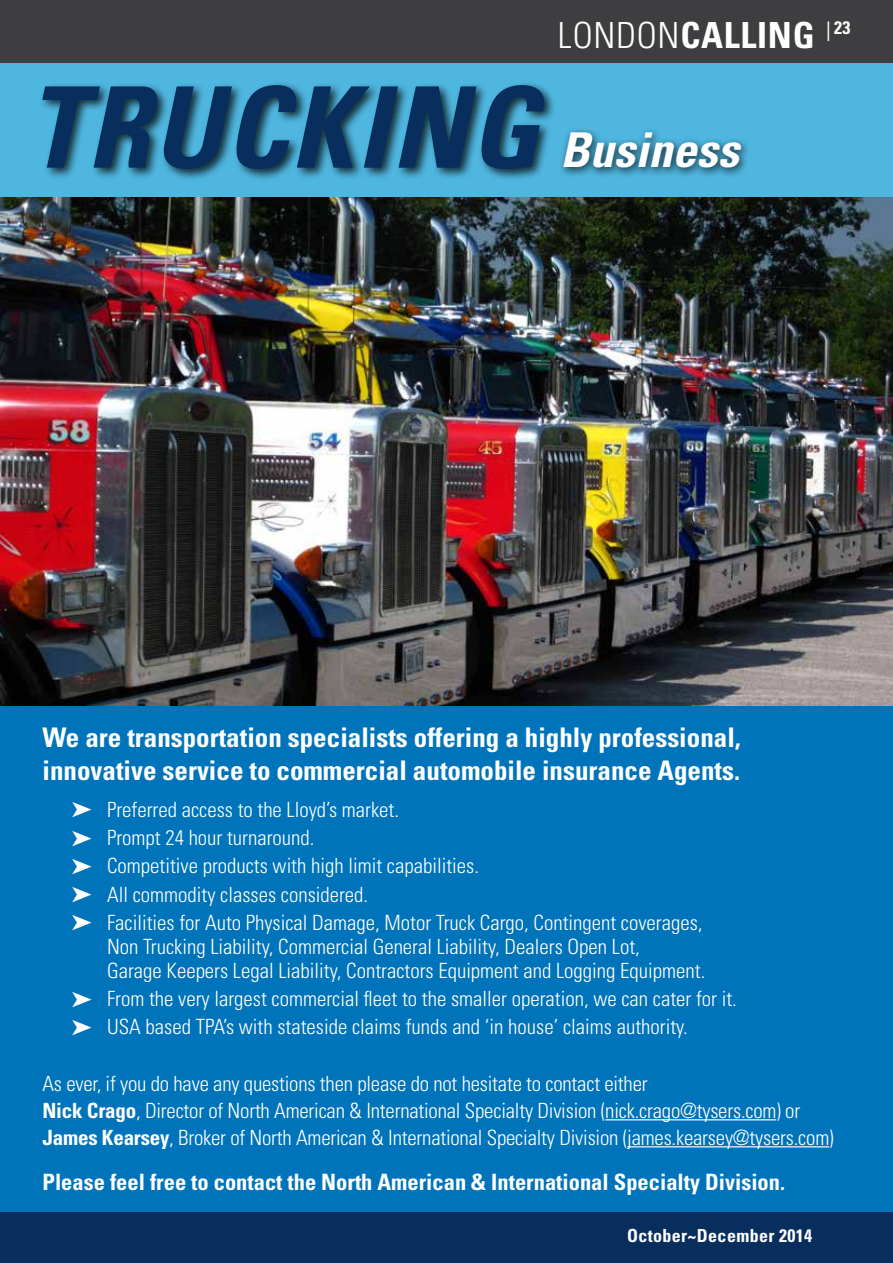
<style>
.page{position:relative;width:893px;height:1263px;background:#fff}
.page>*{position:absolute;margin:0;border:0;box-sizing:border-box;transform-origin:0 0}
.t1{font:italic 700 condensed 112.5px "Univers";letter-spacing:.03em;color:#072e5d}
.t2{font:italic 700 condensed 48px "Univers";color:#fff}
.t3{font:700 condensed 36px "Univers";letter-spacing:.02em;color:#fff}
.t4{font:700 condensed 27px/33px "Univers";color:#fff}
.t5{font:700 condensed 22.5px "Univers";color:#fff}
.t6{font:300 condensed 21px/28.2px "Univers";color:#fff}
.t7{font:700 condensed 18px "Univers";letter-spacing:.02em;color:#fff}
.s1{font-weight:300;font-size:27px}
.s2{font-weight:300}
.s3{font-weight:700}
</style>
<div class="page">
<div style="left:0;top:1212px;width:893px;height:51px;background:#072e5d"></div>
<div style="left:0;top:0;width:893px;height:64px;background:#3e3d40"></div>
<div style="left:0;top:64px;width:893px;height:1148px;background:#0074ba"></div>
<img style="left:0;top:197px;width:893px;height:509px">
<hr style="left:605px;top:1119px;width:171px;height:1px;background:#fff">
<hr style="left:627px;top:1146px;width:202px;height:1px;background:#fff">
<div style="left:0;top:64px;width:893px;height:133px;background:#4fb6df"></div>
<div style="left:39px;top:81px;width:517px;height:101px;background:#000;opacity:.75"></div>
<div style="left:558px;top:127px;width:193px;height:51px;background:#000;opacity:.75"></div>
<p class="t7" style="left:820px;top:16px;width:31px"><span class="s1">|</span> 23</p>
<h3 class="t3" style="left:558px;top:13px;width:275px"><span class="s2">LONDON</span>CALLING <sup>|</sup></h3>
<h1 class="t1" style="left:27px;top:59px;width:513px">TRUCKING</h1>
<h2 class="t2" style="left:560px;top:121px;width:180px">Business</h2>
<p class="t4" style="left:43px;top:720px;width:700px">We are transportation specialists offering a highly professional, innovative service to commercial automobile insurance Agents.</p>
<p class="t6" style="left:107px;top:795px;width:597px">Preferred access to the Lloyd’s market.<br>Prompt 24 hour turnaround.<br>Competitive products with high limit capabilities.<br>All commodity classes considered.<br>Facilities for Auto Physical Damage, Motor Truck Cargo, Contingent coverages,</p>
<p class="t6" style="left:107px;top:934px;width:600px;line-height:24px">Non Trucking Liability, Commercial General Liability, Dealers Open Lot,<br>Garage Keepers Legal Liability, Contractors Equipment and Logging Equipment.</p>
<p class="t6" style="left:107px;top:984px;width:631px">From the very largest commercial fleet to the smaller operation, we can cater for it.<br>USA based TPA’s with stateside claims funds and ‘in house’ claims authority.</p>
<p class="t6" style="left:43px;top:1070px;width:793px;line-height:27px">As ever, if you do have any questions then please do not hesitate to contact either<br><span class="s3">Nick Crago</span>, Director of North American &amp; International Specialty Division (nick.crago@tysers.com) or<br><span class="s3">James Kearsey</span>, Broker of North American &amp; International Specialty Division (james.kearsey@tysers.com)</p>
<p class="t5" style="left:43px;top:1168px;width:744px">Please feel free to contact the North American &amp; International Specialty Division.</p>
<p class="t7" style="left:627px;top:1224px;width:187px">October~December 2014</p>
</div>
